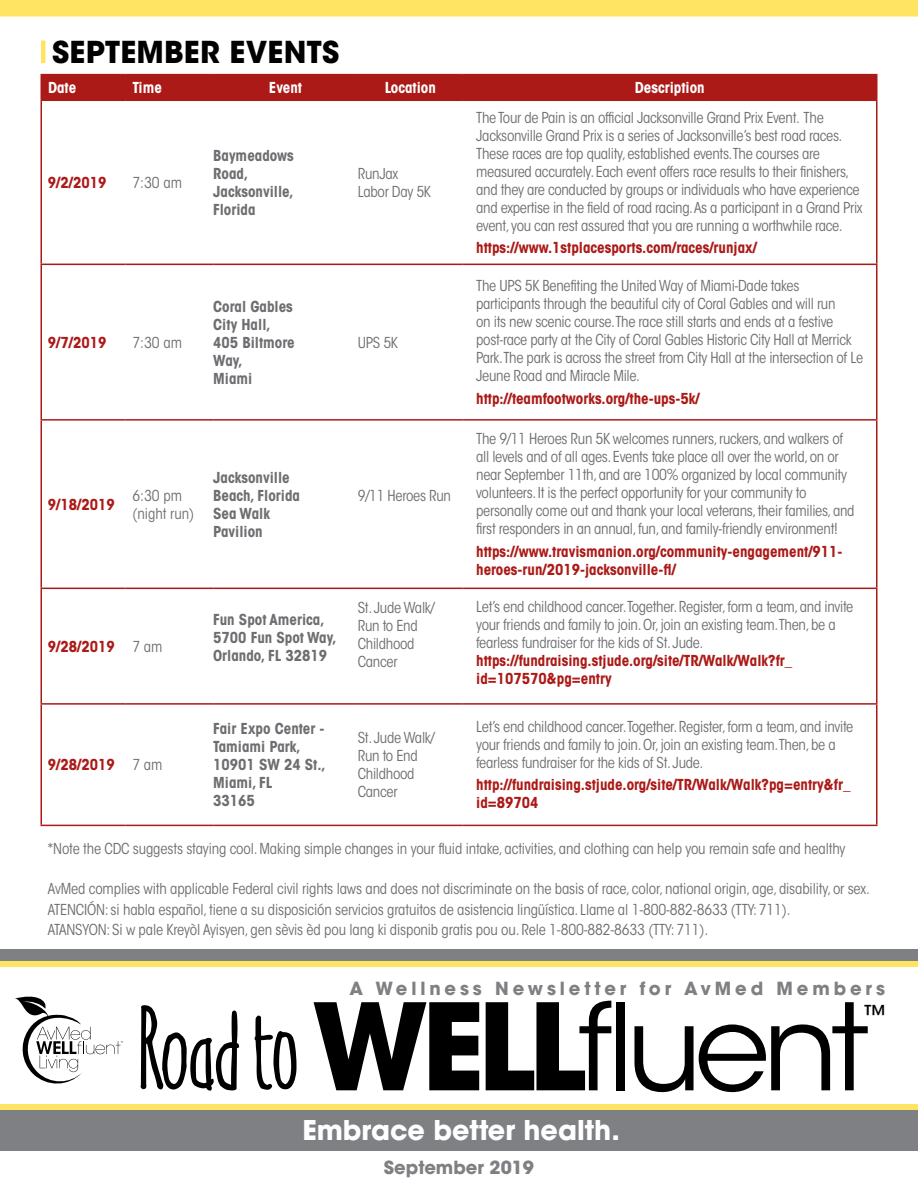
<style>
.page{position:relative;width:918px;height:1188px;background:#fff}
.page>*{position:absolute;margin:0;border:0;box-sizing:border-box;transform-origin:0 0}
.t1{font:109.5px "Amatic Mod Bold ON Ept TWO";color:#000}
.t2{font:700 30px "ITC Avant Garde Std";letter-spacing:.01em;color:#000}
.t3{font:700 27px "ITC Avant Garde Std";color:#fff}
.t4{font:500 23.1px "ITC Avant Garde Std";color:#000}
.t5{font:700 18px "ITC Avant Garde Std";letter-spacing:.215em;color:#7e8083}
.t6{font:700 18px "ITC Avant Garde Std";color:#7e8083}
.t7{font:condensed 15px/18px "ITC Avant Garde Std";letter-spacing:-.02em;color:#6d6e71}
.t8{font:700 condensed 15px/18px "ITC Avant Garde Std";color:#ab1a17}
.t9{font:700 condensed 15px/18px "ITC Avant Garde Std";color:#6d6e71}
.t10{font:700 condensed 15px "ITC Avant Garde Std";color:#fff}
.t11{font:condensed 15px/18px "ITC Avant Garde Std";color:#6d6e71}
.s1{font-weight:400;color:#6d6e71}
.s2{font-family:"ITC Avant Garde Std";font-weight:700;font-size:119.1px}
.s3{font-family:"ITC Avant Garde Std";font-size:119.1px}
</style>
<div class="page">
<div style="left:0;top:0;width:918px;height:16px;background:#ffe363"></div>
<hr style="left:41px;top:40px;width:4px;height:23px;background:#ffe363">
<div style="left:42px;top:75px;width:834px;height:25px;background:#ab1a17"></div>
<hr style="left:40px;top:74px;width:86px;height:1px;background:#ab1a17">
<hr style="left:40px;top:75px;width:2px;height:25px;background:#ab1a17">
<hr style="left:126px;top:74px;width:87px;height:1px;background:#ab1a17">
<hr style="left:213px;top:74px;width:145px;height:1px;background:#ab1a17">
<hr style="left:358px;top:74px;width:105px;height:1px;background:#ab1a17">
<hr style="left:463px;top:74px;width:415px;height:1px;background:#ab1a17">
<hr style="left:876px;top:75px;width:2px;height:25px;background:#ab1a17">
<hr style="left:40px;top:100px;width:86px;height:1px;background:#ab1a17">
<hr style="left:40px;top:101px;width:2px;height:163px;background:#ab1a17">
<hr style="left:126px;top:100px;width:87px;height:1px;background:#ab1a17">
<hr style="left:213px;top:100px;width:145px;height:1px;background:#ab1a17">
<hr style="left:358px;top:100px;width:105px;height:1px;background:#ab1a17">
<hr style="left:463px;top:100px;width:415px;height:1px;background:#ab1a17">
<hr style="left:876px;top:101px;width:2px;height:163px;background:#ab1a17">
<hr style="left:40px;top:264px;width:86px;height:1px;background:#ab1a17">
<hr style="left:40px;top:265px;width:2px;height:154px;background:#ab1a17">
<hr style="left:126px;top:264px;width:87px;height:1px;background:#ab1a17">
<hr style="left:213px;top:264px;width:145px;height:1px;background:#ab1a17">
<hr style="left:358px;top:264px;width:105px;height:1px;background:#ab1a17">
<hr style="left:463px;top:264px;width:415px;height:1px;background:#ab1a17">
<hr style="left:876px;top:265px;width:2px;height:154px;background:#ab1a17">
<hr style="left:40px;top:419px;width:86px;height:2px;background:#ab1a17">
<hr style="left:40px;top:421px;width:2px;height:167px;background:#ab1a17">
<hr style="left:126px;top:419px;width:87px;height:2px;background:#ab1a17">
<hr style="left:213px;top:419px;width:145px;height:2px;background:#ab1a17">
<hr style="left:358px;top:419px;width:105px;height:2px;background:#ab1a17">
<hr style="left:463px;top:419px;width:415px;height:2px;background:#ab1a17">
<hr style="left:876px;top:421px;width:2px;height:167px;background:#ab1a17">
<hr style="left:40px;top:588px;width:86px;height:1px;background:#ab1a17">
<hr style="left:40px;top:589px;width:2px;height:114px;background:#ab1a17">
<hr style="left:126px;top:588px;width:87px;height:1px;background:#ab1a17">
<hr style="left:213px;top:588px;width:145px;height:1px;background:#ab1a17">
<hr style="left:358px;top:588px;width:105px;height:1px;background:#ab1a17">
<hr style="left:463px;top:588px;width:415px;height:1px;background:#ab1a17">
<hr style="left:876px;top:589px;width:2px;height:114px;background:#ab1a17">
<hr style="left:40px;top:703px;width:86px;height:2px;background:#ab1a17">
<hr style="left:40px;top:705px;width:2px;height:120px;background:#ab1a17">
<hr style="left:126px;top:703px;width:87px;height:2px;background:#ab1a17">
<hr style="left:213px;top:703px;width:145px;height:2px;background:#ab1a17">
<hr style="left:358px;top:703px;width:105px;height:2px;background:#ab1a17">
<hr style="left:463px;top:703px;width:415px;height:2px;background:#ab1a17">
<hr style="left:876px;top:705px;width:2px;height:120px;background:#ab1a17">
<hr style="left:40px;top:825px;width:86px;height:1px;background:#ab1a17">
<hr style="left:126px;top:825px;width:87px;height:1px;background:#ab1a17">
<hr style="left:213px;top:825px;width:145px;height:1px;background:#ab1a17">
<hr style="left:358px;top:825px;width:105px;height:1px;background:#ab1a17">
<hr style="left:463px;top:825px;width:415px;height:1px;background:#ab1a17">
<div style="left:0;top:956px;width:918px;height:11px;background:#ffe363"></div>
<div style="left:0;top:949px;width:918px;height:12px;background:#7e8083"></div>
<svg style="left:15px;top:997px;width:108px;height:87px"></svg>
<div style="left:0;top:1104px;width:918px;height:40px;background:#ffe363"></div>
<div style="left:0;top:1110px;width:918px;height:40px;background:#7e8083"></div>
<h2 class="t2" style="left:52px;top:32px;width:289px">SEPTEMBER EVENTS</h2>
<p class="t10" style="left:48px;top:78px;width:30px">Date</p>
<p class="t10" style="left:132px;top:78px;width:31px">Time</p>
<p class="t10" style="left:269px;top:78px;width:35px">Event</p>
<p class="t10" style="left:385px;top:78px;width:53px">Location</p>
<p class="t10" style="left:635px;top:78px;width:71px">Description</p>
<p class="t8" style="left:48px;top:173px;width:60px">9/2/2019</p>
<p class="t7" style="left:132px;top:173px;width:51px">7:30 am</p>
<p class="t8" style="left:48px;top:333px;width:60px">9/7/2019</p>
<p class="t7" style="left:132px;top:333px;width:51px">7:30 am</p>
<p class="t8" style="left:48px;top:495px;width:68px">9/18/2019</p>
<p class="t11" style="left:132px;top:486px;width:63px">6:30 pm (night run)</p>
<p class="t8" style="left:48px;top:637px;width:116px">9/28/2019 <span class="s1">7 am</span></p>
<p class="t9" style="left:213px;top:146px;width:82px">Baymeadows<br>Road,<br>Jacksonville,<br>Florida</p>
<p class="t9" style="left:213px;top:297px;width:83px">Coral Gables<br>City Hall,<br>405 Biltmore<br>Way,<br>Miami</p>
<p class="t9" style="left:213px;top:468px;width:88px">Jacksonville<br>Beach, Florida<br>Sea Walk<br>Pavilion</p>
<p class="t7" style="left:358px;top:164px;width:74px">RunJax<br>Labor Day 5K</p>
<p class="t7" style="left:358px;top:333px;width:41px">UPS 5K</p>
<p class="t7" style="left:358px;top:486px;width:95px">9/11 Heroes Run</p>
<p class="t7" style="left:476px;top:108px;width:388px">The Tour de Pain is an official Jacksonville Grand Prix Event. The Jacksonville Grand Prix is a series of Jacksonville’s best road races.<br>These races are top quality, established events.The courses are measured accurately. Each event offers race results to their finishers, and they are conducted by groups or individuals who have experience and expertise in the field of road racing. As a participant in a Grand Prix event, you can rest assured that you are running a worthwhile race.</p>
<p class="t8" style="left:476px;top:238px;width:282px">https://www.1stplacesports.com/races/runjax/</p>
<p class="t7" style="left:476px;top:277px;width:388px">The UPS 5K Benefiting the United Way of Miami-Dade takes participants through the beautiful city of Coral Gables and will run<br>on its new scenic course.The race still starts and ends at a festive post-race party at the City of Coral Gables Historic City Hall at Merrick Park.The park is across the street from City Hall at the intersection of Le Jeune Road and Miracle Mile.</p>
<p class="t8" style="left:476px;top:389px;width:225px">http://teamfootworks.org/the-ups-5k/</p>
<p class="t7" style="left:476px;top:430px;width:380px">The 9/11 Heroes Run 5K welcomes runners, ruckers, and walkers of all levels and of all ages. Events take place all over the world, on or near September 11th, and are 100% organized by local community volunteers. It is the perfect opportunity for your community to personally come out and thank your local veterans, their families, and first responders in an annual, fun, and family-friendly environment!</p>
<p class="t8" style="left:476px;top:542px;width:368px">https://www.travismanion.org/community-engagement/911- heroes-run/2019-jacksonville-fl/</p>
<p class="t9" style="left:213px;top:610px;width:125px">Fun Spot America,<br>5700 Fun Spot Way,<br>Orlando, FL 32819</p>
<p class="t7" style="left:358px;top:599px;width:78px">St. Jude Walk/<br>Run to End<br>Childhood<br>Cancer</p>
<p class="t7" style="left:476px;top:598px;width:379px">Let’s end childhood cancer.Together. Register, form a team, and invite your friends and family to join. Or, join an existing team.Then, be a fearless fundraiser for the kids of St. Jude.</p>
<p class="t8" style="left:476px;top:651px;width:318px">https://fundraising.stjude.org/site/TR/Walk/Walk?fr_ id=107570&amp;pg=entry</p>
<p class="t9" style="left:213px;top:720px;width:114px">Fair Expo Center -<br>Tamiami Park,<br>10901 SW 24 St.,<br>Miami, FL<br>33165</p>
<p class="t7" style="left:358px;top:729px;width:78px">St. Jude Walk/<br>Run to End<br>Childhood<br>Cancer</p>
<p class="t7" style="left:476px;top:718px;width:379px">Let’s end childhood cancer.Together. Register, form a team, and invite your friends and family to join. Or, join an existing team.Then, be a fearless fundraiser for the kids of St. Jude.</p>
<p class="t8" style="left:48px;top:756px;width:116px">9/28/2019 <span class="s1">7 am</span></p>
<p class="t8" style="left:476px;top:776px;width:376px">http://fundraising.stjude.org/site/TR/Walk/Walk?pg=entry&amp;fr_ id=89704</p>
<p class="t7" style="left:48px;top:840px;width:799px">*Note the CDC suggests staying cool. Making simple changes in your fluid intake, activities, and clothing can help you remain safe and healthy</p>
<p class="t7" style="left:48px;top:878px;width:823px;line-height:20.9px">AvMed complies with applicable Federal civil rights laws and does not discriminate on the basis of race, color, national origin, age, disability, or sex.<br>ATENCIÓN: si habla español, tiene a su disposición servicios gratuitos de asistencia lingüística. Llame al 1-800-882-8633 (TTY: 711).<br>ATANSYON: Si w pale Kreyòl Ayisyen, gen sèvis èd pou lang ki disponib gratis pou ou. Rele 1-800-882-8633 (TTY: 711).</p>
<p class="t5" style="left:349px;top:976px;width:537px">A Wellness Newsletter for AvMed Members</p>
<h1 class="t1" style="left:136px;top:978px;width:734px">Road to <span class="s2">WELL</span><span class="s3">fluent</span></h1>
<h3 class="t4" style="left:864px;top:1000px;width:24px">™</h3>
<h3 class="t3" style="left:302px;top:1113px;width:319px">Embrace better health.</h3>
<p class="t6" style="left:384px;top:1156px;width:152px">September 2019</p>
</div>
